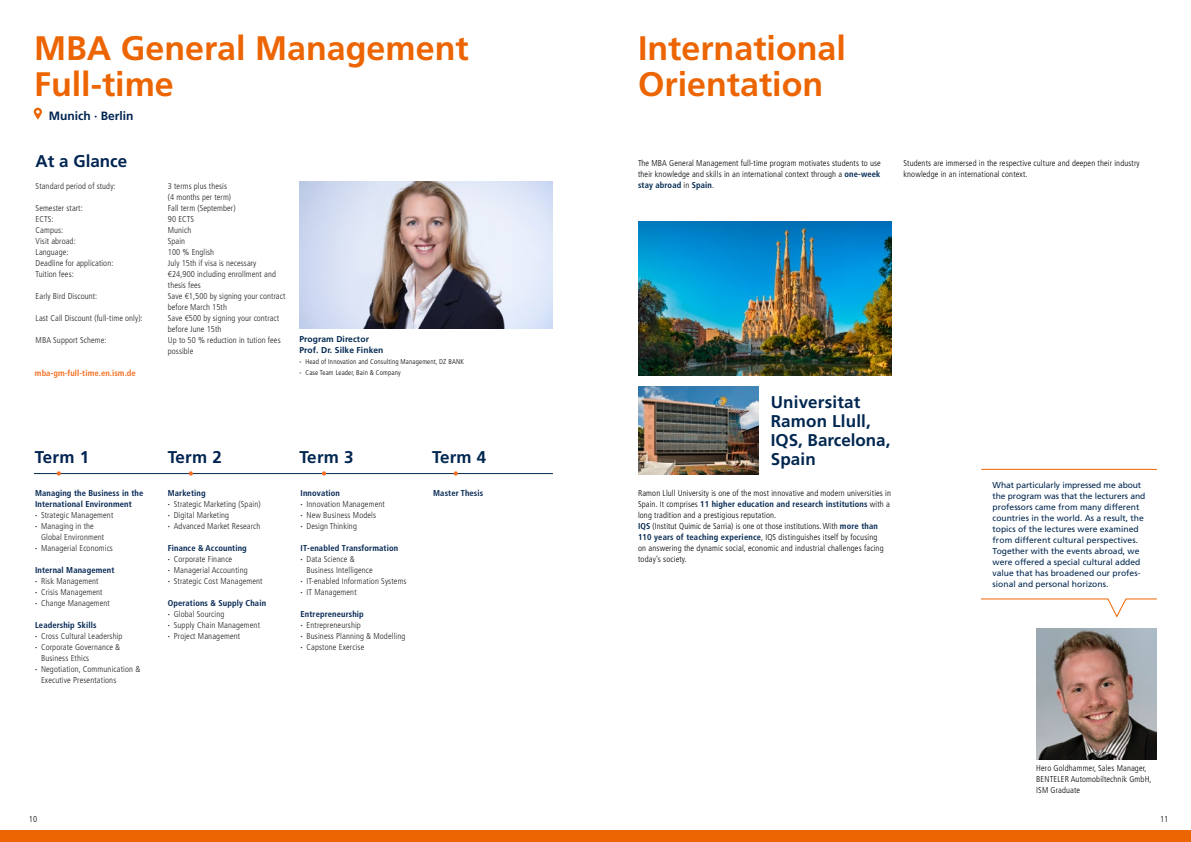
<style>
.page{position:relative;width:1191px;height:842px;background:#fff}
.page>*{position:absolute;margin:0;border:0;box-sizing:border-box;transform-origin:0 0}
.t1{font:700 34px/36px "Frutiger LT Std";color:#ec6502}
.t2{font:700 17px/19px "Frutiger LT Std";letter-spacing:.01em;color:#002750}
.t3{font:700 17px "Frutiger LT Std";letter-spacing:.015em;color:#002451}
.t4{font:700 17px "Frutiger LT Com";color:#002451}
.t5{font:700 12px "Frutiger LT Com";color:#002451}
.t6{font:300 condensed 8.5px/11px "Frutiger LT Std";letter-spacing:.015em;color:#231f20}
.t7{font:300 condensed 8.5px/11px "Frutiger LT Std";letter-spacing:.015em;color:#000}
.t8{font:8.5px/11px "Frutiger LT Std";color:#002750}
.t9{font:700 condensed 8.5px "Frutiger LT Std";letter-spacing:.015em;color:#002451}
.t10{font:700 8.5px/11px "Frutiger LT Std";letter-spacing:.01em;color:#002750}
.t11{font:700 condensed 8.5px "Frutiger LT Std";letter-spacing:.01em;color:#f36e21}
.t12{font:300 condensed 7px/11px "Frutiger LT Std";letter-spacing:.02em;color:#000}
.s1{font-weight:700}
.s2{font-weight:700;color:#002451}
.s3{font-weight:700;color:#002750}
</style>
<div class="page">
<hr style="left:34px;top:473px;width:519px;height:1px;background:#002750">
<img style="left:299px;top:182px;width:254px;height:146px">
<img style="left:638px;top:386px;width:120px;height:88px">
<img style="left:638px;top:221px;width:253px;height:154px">
<img style="left:1036px;top:628px;width:121px;height:132px">
<div style="left:0;top:830px;width:1191px;height:12px;background:#ec6502"></div>
<svg style="left:34px;top:108px;width:8px;height:12px"></svg>
<hr style="left:981px;top:469px;width:176px;height:1px;background:#ec6502">
<svg style="left:981px;top:598px;width:176px;height:20px"></svg>
<svg style="left:57px;top:471px;width:4px;height:5px"></svg>
<svg style="left:189px;top:471px;width:4px;height:5px"></svg>
<svg style="left:322px;top:471px;width:4px;height:5px"></svg>
<svg style="left:453px;top:471px;width:5px;height:5px"></svg>
<h1 class="t1" style="left:34px;top:30px;width:436px">MBA General Management<br>Full-time</h1>
<h3 class="t5" style="left:49px;top:109px;width:86px">Munich · Berlin</h3>
<h2 class="t4" style="left:36px;top:151px;width:93px">At a Glance</h2>
<p class="t6" style="left:36px;top:180px;width:81px">Standard period of study:</p>
<p class="t6" style="left:36px;top:202px;width:79px">Semester start:<br>ECTS:<br>Campus:<br>Visit abroad:<br>Language:<br>Deadline for application:<br>Tuition fees:</p>
<p class="t6" style="left:36px;top:290px;width:63px">Early Bird Discount:</p>
<p class="t6" style="left:36px;top:312px;width:109px">Last Call Discount (full-time only):</p>
<p class="t6" style="left:36px;top:334px;width:72px">MBA Support Scheme:</p>
<p class="t11" style="left:35px;top:368px;width:102px">mba-gm-full-time.en.ism.de</p>
<p class="t6" style="left:168px;top:180px;width:119px">3 terms plus thesis<br>(4 months per term)<br>Fall term (September)<br>90 ECTS<br>Munich<br>Spain<br>100 % English<br>July 15th if visa is necessary €24,900 including enrollment and thesis fees<br>Save €1,500 by signing your contract before March 15th<br>Save €500 by signing your contract before June 15th<br>Up to 50 % reduction in tution fees possible</p>
<p class="t10" style="left:299px;top:334px;width:85px">Program Director<br>Prof. Dr. Silke Finken</p>
<p class="t12" style="left:299px;top:356px;width:166px"><span class="s1">·</span> Head of Innovation and Consulting Management, DZ BANK <span class="s1">·</span> Case Team Leader, Bain &amp; Company</p>
<h2 class="t3" style="left:35px;top:447px;width:56px">Term 1</h2>
<p class="t9" style="left:35px;top:488px;width:110px">Managing the Business in the</p>
<p class="t9" style="left:35px;top:499px;width:98px">International Environment</p>
<p class="t6" style="left:35px;top:510px;width:80px"><span class="s1">·</span> Strategic Management</p>
<p class="t6" style="left:35px;top:521px;width:60px"><span class="s1">·</span> Managing in the</p>
<p class="t6" style="left:41px;top:532px;width:65px">Global Environment</p>
<p class="t6" style="left:35px;top:543px;width:79px"><span class="s1">·</span> Managerial Economics</p>
<p class="t6" style="left:35px;top:565px;width:81px"><span class="s2">Internal Management </span><span class="s1">·</span> Risk Management<br><span class="s1">·</span> Crisis Management<br><span class="s1">·</span> Change Management</p>
<p class="t9" style="left:35px;top:620px;width:63px">Leadership Skills</p>
<p class="t6" style="left:35px;top:631px;width:89px"><span class="s1">·</span> Cross Cultural Leadership</p>
<p class="t6" style="left:35px;top:642px;width:87px"><span class="s1">·</span> Corporate Governance &amp;</p>
<p class="t6" style="left:41px;top:653px;width:50px">Business Ethics</p>
<p class="t6" style="left:35px;top:664px;width:107px"><span class="s1">·</span> Negotiation, Communication &amp;</p>
<p class="t6" style="left:41px;top:675px;width:77px">Executive Presentations</p>
<h2 class="t3" style="left:168px;top:447px;width:56px">Term 2</h2>
<h2 class="t2" style="left:299px;top:448px;width:56px">Term 3</h2>
<h2 class="t2" style="left:432px;top:448px;width:56px">Term 4</h2>
<p class="t9" style="left:168px;top:488px;width:39px">Marketing</p>
<p class="t9" style="left:433px;top:488px;width:52px">Master Thesis</p>
<p class="t6" style="left:168px;top:499px;width:94px"><span class="s1">·</span> Strategic Marketing (Spain) <span class="s1">·</span> Digital Marketing<br><span class="s1">·</span> Advanced Market Research</p>
<p class="t6" style="left:168px;top:543px;width:96px"><span class="s2">Finance &amp; Accounting<br></span><span class="s1">·</span> Corporate Finance<br><span class="s1">·</span> Managerial Accounting<br><span class="s1">·</span> Strategic Cost Management</p>
<p class="t6" style="left:168px;top:598px;width:100px"><span class="s2">Operations &amp; Supply Chain </span><span class="s1">·</span> Global Sourcing<br><span class="s1">·</span> Supply Chain Management<br><span class="s1">·</span> Project Management</p>
<p class="t6" style="left:300px;top:488px;width:86px"><span class="s2">Innovation<br></span><span class="s1">·</span> Innovation Management <span class="s1">·</span> New Business Models<br><span class="s1">·</span> Design Thinking</p>
<p class="t9" style="left:300px;top:543px;width:99px">IT-enabled Transformation</p>
<p class="t6" style="left:300px;top:554px;width:56px"><span class="s1">·</span> Data Science &amp;</p>
<p class="t6" style="left:306px;top:565px;width:68px">Business Intelligence</p>
<p class="t6" style="left:300px;top:576px;width:108px"><span class="s1">·</span> IT-enabled Information Systems</p>
<p class="t6" style="left:300px;top:587px;width:58px"><span class="s1">·</span> IT Management</p>
<p class="t6" style="left:300px;top:609px;width:106px"><span class="s2">Entrepreneurship<br></span><span class="s1">·</span> Entrepreneurship<br><span class="s1">·</span> Business Planning &amp; Modelling <span class="s1">·</span> Capstone Exercise</p>
<h1 class="t1" style="left:638px;top:30px;width:209px">International<br>Orientation</h1>
<p class="t7" style="left:638px;top:158px;width:244px;text-align:justify">The MBA General Management full-time program motivates students to use their knowledge and skills in an international context through a <span class="s3">one-week stay abroad</span> in <span class="s3">Spain</span>.</p>
<p class="t7" style="left:903px;top:158px;width:238px">Students are immersed in the respective culture and deepen their industry knowledge in an international context.</p>
<h2 class="t2" style="left:770px;top:393px;width:121px">Universitat<br>Ramon Llull,<br>IQS, Barcelona,<br>Spain</h2>
<p class="t7" style="left:638px;top:488px;width:254px">Ramon Llull University is one of the most innovative and modern universities in Spain. It comprises <span class="s3">11 higher education and research institutions</span> with a long tradition and a prestigious reputation.<br><span class="s3">IQS</span> (Institut Quimic de Sarria) is one ot those institutions. With <span class="s3">more than 110 years of teaching experience</span>, IQS distinguishes itself by focusing<br>on answering the dynamic social, economic and industrial challenges facing today’s society.</p>
<p class="t8" style="left:992px;top:479px;width:154px">What particularly impressed me about the program was that the lecturers and professors came from many different countries in the world. As a result, the topics of the lectures were examined from different cultural perspectives.<br>Together with the events abroad, we were offered a special cultural added value that has broadened our profes&shy;sional and personal horizons.</p>
<p class="t7" style="left:1036px;top:763px;width:117px">Hero Goldhammer, Sales Manager,<br>BENTELER Automobiltechnik GmbH,<br>ISM Graduate</p>
<p class="t7" style="left:29px;top:814px;width:10px">10</p>
<p class="t7" style="left:1160px;top:813px;width:10px">11</p>
</div>
